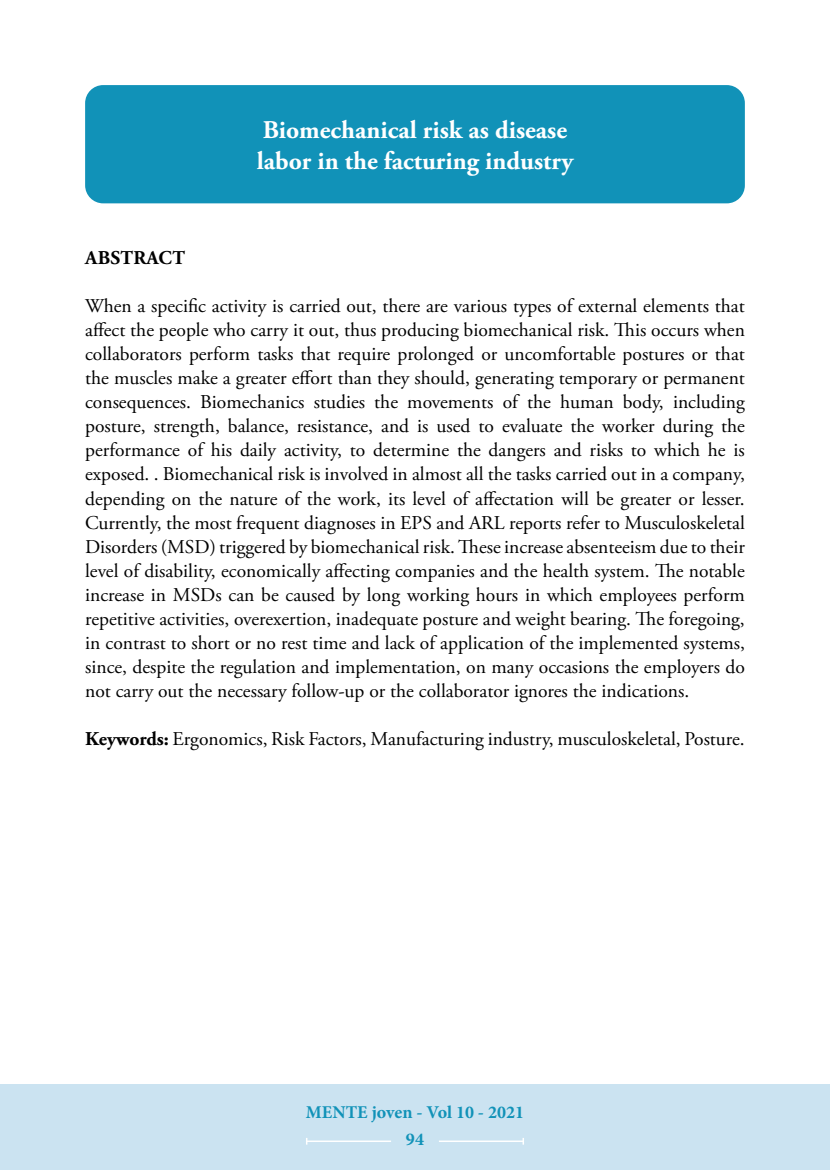
<style>
.page{position:relative;width:830px;height:1170px;background:#fff}
.page>*{position:absolute;margin:0;border:0;box-sizing:border-box;transform-origin:0 0}
.t1{font:700 25.5px/30.6px "Adobe Garamond Pro";color:#fff}
.t2{font:19.5px/24px "Adobe Garamond Pro";color:#000;text-align:justify}
.t3{font:700 19.5px "Adobe Garamond Pro";letter-spacing:.015em;color:#000}
.t4{font:700 18px/26.5px "Minion Pro";color:#1192b8;text-align:center}
.s1{font-weight:700}
</style>
<div class="page">
<div style="left:85px;top:85px;width:659px;height:118px;background:#1192b8;border-radius:18px"></div>
<div style="left:0;top:1084px;width:829px;height:85px;background:#cbe3f1"></div>
<hr style="left:306px;top:1140px;width:85px;height:1px;background:#fff">
<hr style="left:438px;top:1140px;width:85px;height:1px;background:#fff">
<h1 class="t1" style="left:256px;top:115px;width:318px">Biomechanical risk as disease labor in the facturing industry</h1>
<p class="t3" style="left:85px;top:247px;width:101px">ABSTRACT</p>
<p class="t2" style="left:85px;top:295px;width:661px">When a specific activity is carried out, there are various types of external elements that affect the people who carry it out, thus producing biomechanical risk. This occurs when collaborators perform tasks that require prolonged or uncomfortable postures or that the muscles make a greater effort than they should, generating temporary or permanent consequences. Biomechanics studies the movements of the human body, including posture, strength, balance, resistance, and is used to evaluate the worker during the performance of his daily activity, to determine the dangers and risks to which he is exposed. . Biomechanical risk is involved in almost all the tasks carried out in a company, depending on the nature of the work, its level of affectation will be greater or lesser.<br>Currently, the most frequent diagnoses in EPS and ARL reports refer to Musculoskeletal Disorders (MSD) triggered by biomechanical risk. These increase absenteeism due to their level of disability, economically affecting companies and the health system. The notable increase in MSDs can be caused by long working hours in which employees perform repetitive activities, overexertion, inadequate posture and weight bearing. The foregoing, in contrast to short or no rest time and lack of application of the implemented systems, since, despite the regulation and implementation, on many occasions the employers do not carry out the necessary follow-up or the collaborator ignores the indications.</p>
<p class="t2" style="left:85px;top:727px;width:661px"><span class="s1">Keywords:</span> Ergonomics, Risk Factors, Manufacturing industry, musculoskeletal, Posture.</p>
<p class="t4" style="left:306px;top:1098px;width:219px">MENTE joven - Vol 10 - 2021<br>94</p>
</div>
